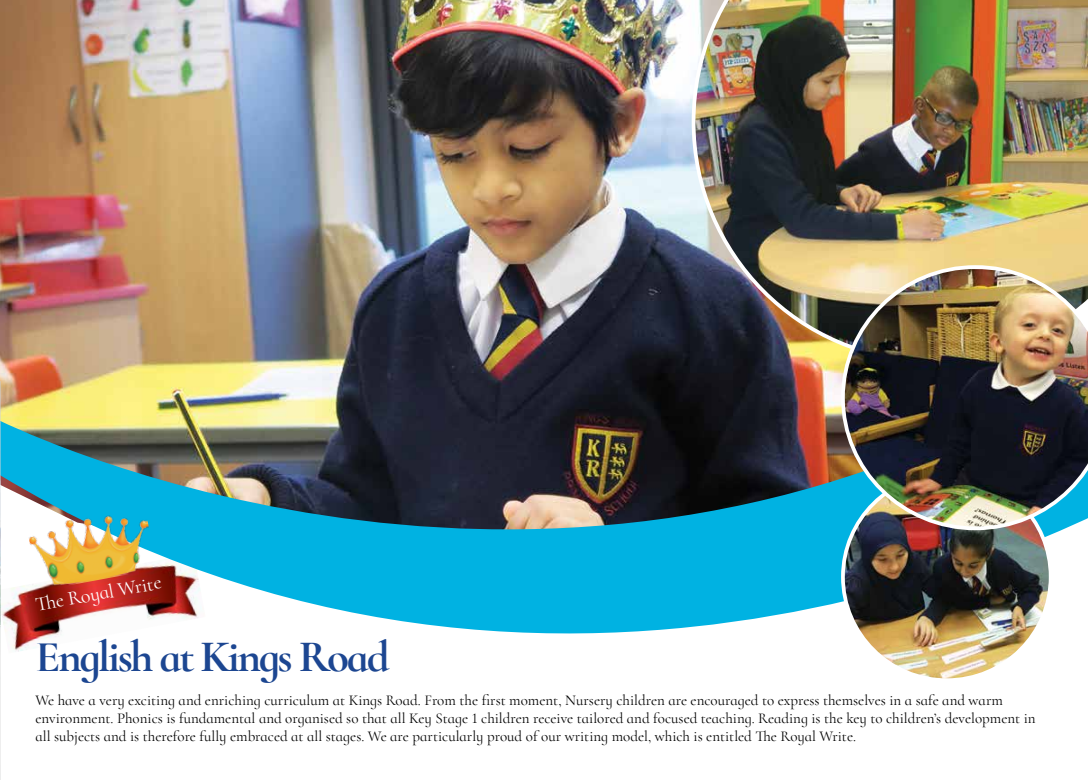
<style>
.page{position:relative;width:1088px;height:780px;background:#fff}
.page>*{position:absolute;margin:0;border:0;box-sizing:border-box;transform-origin:0 0}
.t1{font:700 45px "Cormorant Infant";letter-spacing:-.05em;color:#1c4691}
.t2{font:20px "Cormorant Infant";color:#fff}
.t3{font:15px/18px "Cormorant Infant";color:#000}
</style>
<div class="page">
<img style="left:0;top:0;width:1062px;height:652px">
<img style="left:843px;top:530px;width:207px;height:147px">
<img style="left:27px;top:506px;width:130px;height:85px">
<img style="left:692px;top:0;width:396px;height:363px">
<img style="left:841px;top:265px;width:247px;height:265px">
<svg style="left:0;top:59px;width:1px;height:721px"></svg>
<h2 class="t2" style="left:33px;top:593px;width:129px;rotate:-11deg">Th e Royal Write</h2>
<h1 class="t1" style="left:35px;top:628px;width:356px">English at Kings Road</h1>
<p class="t3" style="left:35px;top:692px;width:1002px">We have a very exciting and enriching curriculum at Kings Road. From the first moment, Nursery children are encouraged to express themselves in a safe and warm environment. Phonics is fundamental and organised so that all Key Stage 1 children receive tailored and focused teaching. Reading is the key to children’s development in all subjects and is therefore fully embraced at all stages. We are particularly proud of our writing model, which is entitled The Royal Write.</p>
</div>
